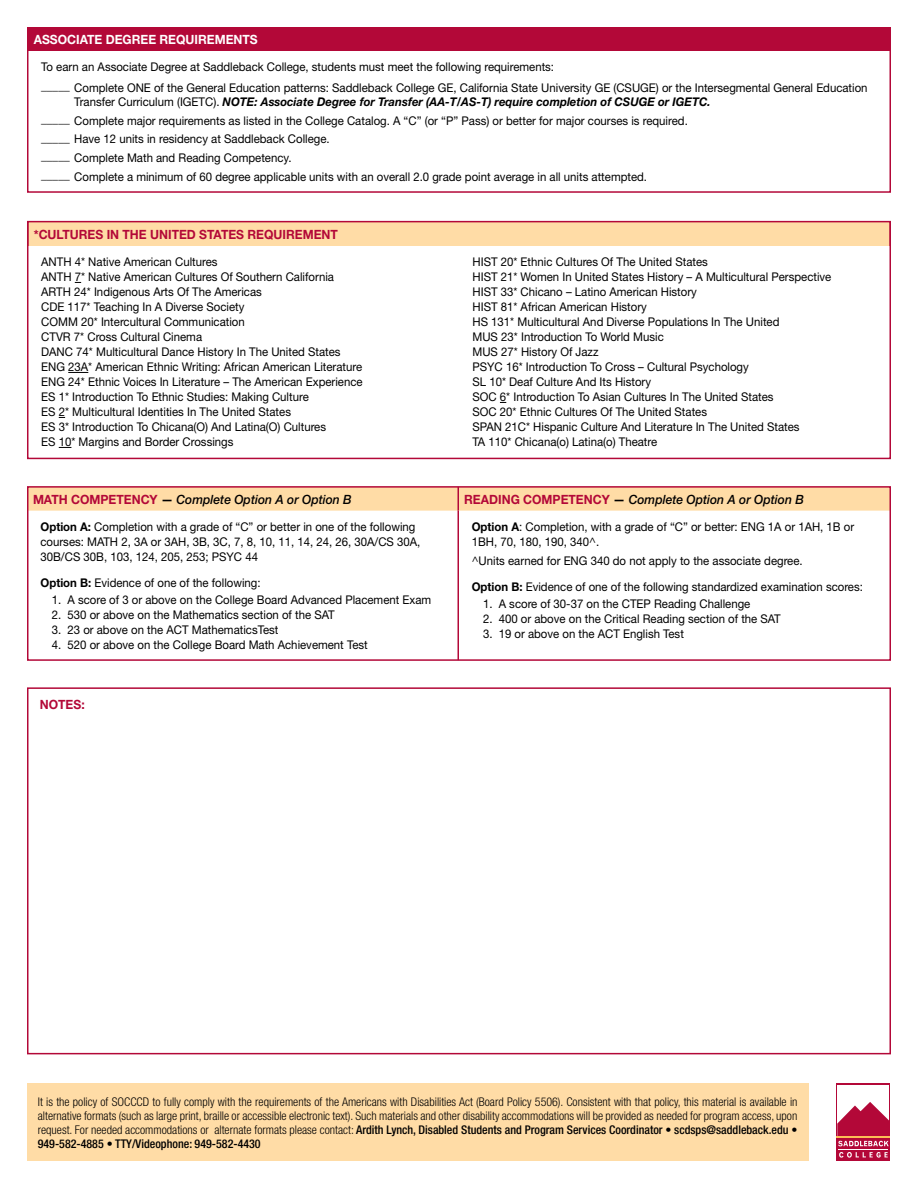
<style>
.page{position:relative;width:918px;height:1188px;background:#fff}
.page>*{position:absolute;margin:0;border:0;box-sizing:border-box;transform-origin:0 0}
.Areas{font:italic 500 12.75px "Helvetica Neue";color:#000;scale:.95 1}
.Areas-2{font:700 12.75px "Helvetica Neue";color:#b30838;scale:.95 1}
.Areas-3{font:700 12.75px "Helvetica Neue";color:#fff;scale:.95 1}
.Areas_-_Classes{font:12px/15px "Helvetica Neue";color:#000;scale:.95 1}
.t1{font:300 condensed 12px/14.2px "Helvetica Neue";color:#000;text-align:justify}
.Areas_-_Classes-2{font:italic 700 12px "Helvetica Neue";color:#000;scale:.95 1}
.s1{font-weight:400;font-style:normal}
.s2{font-weight:700;font-style:normal;color:#b30838}
.s3{font-weight:700;font-style:normal}
.s4{font-weight:700}
.s5{font-weight:500}
</style>
<div class="page">
<div style="left:27px;top:1084px;width:781px;height:77px;background:#ffdca6"></div>
<div style="left:27px;top:687px;width:864px;height:367px;border:2px solid #b30838"></div>
<hr style="left:458px;top:511px;width:1px;height:149px;background:#b30838">
<div style="left:30px;top:489px;width:858px;height:22px;background:#ffdca6"></div>
<div style="left:27px;top:486px;width:864px;height:175px;border:2px solid #b30838"></div>
<div style="left:28px;top:222px;width:862px;height:24px;background:#ffdca6"></div>
<svg style="left:68px;top:372px;width:20px;height:1px"></svg>
<svg style="left:59px;top:447px;width:12px;height:1px"></svg>
<div style="left:27px;top:221px;width:864px;height:238px;border:2px solid #b30838"></div>
<div style="left:28px;top:27px;width:862px;height:24px;background:#b30838"></div>
<div style="left:27px;top:27px;width:864px;height:166px;border:2px solid #b30838"></div>
<div style="left:836px;top:1084px;width:54px;height:77px;background:#b30838"></div>
<div style="left:838px;top:1085px;width:51px;height:52px;background:#fff"></div>
<svg style="left:837px;top:1102px;width:52px;height:44px"></svg>
<svg style="left:839px;top:1152px;width:49px;height:6px"></svg>
<hr style="left:839px;top:1149px;width:49px;height:1px;background:#fff">
<hr style="left:836px;top:1136px;width:54px;height:2px;background:#fdbe56">
<p class="Areas-3" style="left:34px;top:31px;width:237px">ASSOCIATE DEGREE REQUIREMENTS</p>
<p class="Areas_-_Classes" style="left:41px;top:59px;width:541px">To earn an Associate Degree at Saddleback College, students must meet the following requirements:</p>
<p class="Areas_-_Classes" style="left:41px;top:80px;width:871px">_____ Complete ONE of the General Education patterns: Saddleback College GE, California State University GE (CSUGE) or the Intersegmental General Education</p>
<p class="Areas_-_Classes-2" style="left:74px;top:95px;width:672px"><span class="s1">Transfer Curriculum (IGETC).</span> NOTE: Associate Degree for Transfer (AA-T/AS-T) require completion of CSUGE or IGETC.</p>
<p class="Areas_-_Classes" style="left:41px;top:113px;width:682px">_____ Complete major requirements as listed in the College Catalog. A “C” (or “P” Pass) or better for major courses is required.</p>
<p class="Areas_-_Classes" style="left:41px;top:131px;width:305px">_____ Have 12 units in residency at Saddleback College.</p>
<p class="Areas_-_Classes" style="left:41px;top:150px;width:265px">_____ Complete Math and Reading Competency.</p>
<p class="Areas_-_Classes" style="left:41px;top:169px;width:639px">_____ Complete a minimum of 60 degree applicable units with an overall 2.0 grade point average in all units attempted.</p>
<p class="Areas-2" style="left:34px;top:227px;width:322px">*CULTURES IN THE UNITED STATES REQUIREMENT</p>
<p class="Areas_-_Classes" style="left:41px;top:254px;width:187px">ANTH 4* Native American Cultures</p>
<p class="Areas_-_Classes" style="left:41px;top:269px;width:310px">ANTH 7* Native American Cultures Of Southern California</p>
<p class="Areas_-_Classes" style="left:41px;top:284px;width:234px">ARTH 24* Indigenous Arts Of The Americas</p>
<p class="Areas_-_Classes" style="left:41px;top:299px;width:216px">CDE 117* Teaching In A Diverse Society</p>
<p class="Areas_-_Classes" style="left:41px;top:314px;width:216px">COMM 20* Intercultural Communication</p>
<p class="Areas_-_Classes" style="left:41px;top:329px;width:171px">CTVR 7* Cross Cultural Cinema</p>
<p class="Areas_-_Classes" style="left:41px;top:344px;width:317px">DANC 74* Multicultural Dance History In The United States</p>
<p class="Areas_-_Classes" style="left:41px;top:359px;width:339px">ENG 23A* American Ethnic Writing: African American Literature</p>
<p class="Areas_-_Classes" style="left:41px;top:374px;width:340px">ENG 24* Ethnic Voices In Literature – The American Experience</p>
<p class="Areas_-_Classes" style="left:41px;top:389px;width:283px">ES 1* Introduction To Ethnic Studies: Making Culture</p>
<p class="Areas_-_Classes" style="left:41px;top:404px;width:264px">ES 2* Multicultural Identities In The United States</p>
<p class="Areas_-_Classes" style="left:41px;top:419px;width:301px">ES 3* Introduction To Chicana(O) And Latina(O) Cultures</p>
<p class="Areas_-_Classes" style="left:41px;top:434px;width:204px">ES 10* Margins and Border Crossings</p>
<p class="Areas_-_Classes" style="left:472px;top:254px;width:249px">HIST 20* Ethnic Cultures Of The United States</p>
<p class="Areas_-_Classes" style="left:472px;top:269px;width:379px">HIST 21* Women In United States History – A Multicultural Perspective</p>
<p class="Areas_-_Classes" style="left:472px;top:284px;width:238px">HIST 33* Chicano – Latino American History</p>
<p class="Areas_-_Classes" style="left:472px;top:299px;width:185px">HIST 81* African American History</p>
<p class="Areas_-_Classes" style="left:472px;top:314px;width:325px">HS 131* Multicultural And Diverse Populations In The United</p>
<p class="Areas_-_Classes" style="left:472px;top:329px;width:203px">MUS 23* Introduction To World Music</p>
<p class="Areas_-_Classes" style="left:472px;top:344px;width:134px">MUS 27* History Of Jazz</p>
<p class="Areas_-_Classes" style="left:472px;top:359px;width:292px">PSYC 16* Introduction To Cross – Cultural Psychology</p>
<p class="Areas_-_Classes" style="left:472px;top:374px;width:190px">SL 10* Deaf Culture And Its History</p>
<p class="Areas_-_Classes" style="left:472px;top:389px;width:318px">SOC 6* Introduction To Asian Cultures In The United States</p>
<p class="Areas_-_Classes" style="left:472px;top:404px;width:248px">SOC 20* Ethnic Cultures Of The United States</p>
<p class="Areas_-_Classes" style="left:472px;top:419px;width:346px">SPAN 21C* Hispanic Culture And Literature In The United States</p>
<p class="Areas_-_Classes" style="left:472px;top:434px;width:196px">TA 110* Chicana(o) Latina(o) Theatre</p>
<p class="Areas" style="left:33px;top:492px;width:337px"><span class="s2">MATH COMPETENCY</span> <span class="s3">—</span> Complete Option A or Option B</p>
<p class="Areas" style="left:464px;top:492px;width:359px"><span class="s2">READING COMPETENCY</span> <span class="s3">—</span> Complete Option A or Option B</p>
<p class="Areas_-_Classes" style="left:40px;top:519px;width:401px"><span class="s4">Option A:</span> Completion with a grade of “C” or better in one of the following courses: MATH 2, 3A or 3AH, 3B, 3C, 7, 8, 10, 11, 14, 24, 26, 30A/CS 30A,<br>30B/CS 30B, 103, 124, 205, 253; PSYC 44</p>
<p class="Areas_-_Classes" style="left:40px;top:575px;width:233px"><span class="s4">Option B:</span> Evidence of one of the following:</p>
<p class="Areas_-_Classes" style="left:52px;top:592px;width:401px">1. A score of 3 or above on the College Board Advanced Placement Exam</p>
<p class="Areas_-_Classes" style="left:52px;top:607px;width:299px">2. 530 or above on the Mathematics section of the SAT</p>
<p class="Areas_-_Classes" style="left:52px;top:622px;width:240px">3. 23 or above on the ACT MathematicsTest</p>
<p class="Areas_-_Classes" style="left:52px;top:637px;width:334px">4. 520 or above on the College Board Math Achievement Test</p>
<p class="Areas_-_Classes" style="left:472px;top:519px;width:404px"><span class="s4">Option A</span>: Completion, with a grade of “C” or better: ENG 1A or 1AH, 1B or<br>1BH, 70, 180, 190, 340^.</p>
<p class="Areas_-_Classes" style="left:472px;top:553px;width:350px">^Units earned for ENG 340 do not apply to the associate degree.</p>
<p class="Areas_-_Classes" style="left:472px;top:579px;width:413px"><span class="s4">Option B:</span> Evidence of one of the following standardized examination scores:</p>
<p class="Areas_-_Classes" style="left:483px;top:596px;width:283px">1. A score of 30-37 on the CTEP Reading Challenge</p>
<p class="Areas_-_Classes" style="left:483px;top:611px;width:315px">2. 400 or above on the Critical Reading section of the SAT</p>
<p class="Areas_-_Classes" style="left:483px;top:626px;width:213px">3. 19 or above on the ACT English Test</p>
<p class="Areas-2" style="left:40px;top:697px;width:49px">NOTES:</p>
<p class="t1" style="left:38px;top:1094px;width:761px">It is the policy of SOCCCD to fully comply with the requirements of the Americans with Disabilities Act (Board Policy 5506). Consistent with that policy, this material is available in alternative formats (such as large print, braille or accessible electronic text). Such materials and other disability accommodations will be provided as needed for program access, upon request. For needed accommodations or alternate formats please contact: <span class="s5">Ardith Lynch, Disabled Students and Program Services Coordinator • scdsps@saddleback.edu • 949-582-4885 • TTY/Videophone: 949-582-4430</span></p>
</div>
